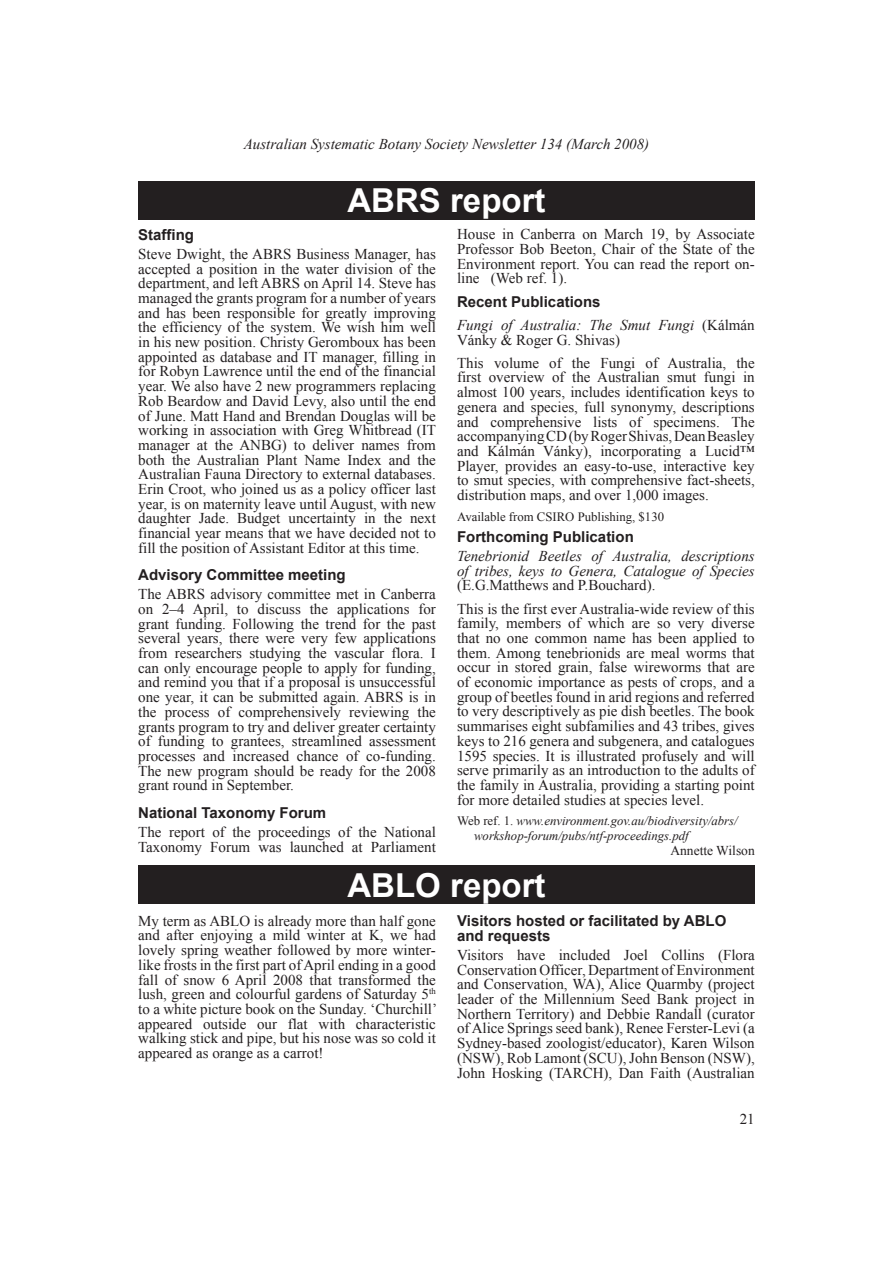
<style>
.page{position:relative;width:893px;height:1263px;background:#fff}
.page>*{position:absolute;margin:0;border:0;box-sizing:border-box;transform-origin:0 0}
.t1{font:700 33px "Arial";color:#fff}
.t2{font:15px/14.7px "Times New Roman";color:#231f20;text-align:justify}
.t3{font:italic 15px/14.7px "Times New Roman";color:#231f20}
.t4{font:700 15px/14.7px "Arial";color:#231f20}
.t5{font:13.5px "Times New Roman";color:#231f20}
.t6{font:italic 12.75px/14.7px "Times New Roman";color:#231f20}
.t7{font:12.75px "Times New Roman";color:#231f20}
.s1{font-style:normal}
</style>
<div class="page">
<div style="left:138px;top:181px;width:617px;height:38px;background:#231f20"></div>
<div style="left:138px;top:865px;width:617px;height:39px;background:#231f20"></div>
<p class="t3" style="left:244px;top:136px;width:407px">Australian Systematic Botany Society Newsletter 134 (March 2008)</p>
<h1 class="t1" style="left:347px;top:179px;width:199px">ABRS report</h1>
<p class="t4" style="left:138px;top:228px;width:57px">Staffing</p>
<p class="t2" style="left:138px;top:246px;width:299px">Steve Dwight, the ABRS Business Manager, has accepted a position in the water division of the department, and left ABRS on April 14. Steve has managed the grants program for a number of years and has been responsible for greatly improving the efficiency of the system. We wish him well in his new position. Christy Geromboux has been appointed as database and IT manager, filling in for Robyn Lawrence until the end of the financial year. We also have 2 new programmers replacing Rob Beardow and David Levy, also until the end of June. Matt Hand and Brendan Douglas will be working in association with Greg Whitbread (IT manager at the ANBG) to deliver names from both the Australian Plant Name Index and the Australian Fauna Directory to external databases.<br>Erin Croot, who joined us as a policy officer last year, is on maternity leave until August, with new daughter Jade. Budget uncertainty in the next financial year means that we have decided not to fill the position of Assistant Editor at this time.</p>
<p class="t4" style="left:138px;top:568px;width:209px">Advisory Committee meeting</p>
<p class="t2" style="left:138px;top:587px;width:299px">The ABRS advisory committee met in Canberra on 2–4 April, to discuss the applications for grant funding. Following the trend for the past several years, there were very few applications from researchers studying the vascular flora. I can only encourage people to apply for funding, and remind you that if a proposal is unsuccessful one year, it can be submitted again. ABRS is in the process of comprehensively reviewing the grants program to try and deliver greater certainty of funding to grantees, streamlined assessment processes and increased chance of co-funding.<br>The new program should be ready for the 2008 grant round in September.</p>
<p class="t4" style="left:138px;top:806px;width:190px">National Taxonomy Forum</p>
<p class="t2" style="left:138px;top:824px;width:299px">The report of the proceedings of the National<br>Taxonomy Forum was launched at Parliament</p>
<p class="t2" style="left:457px;top:227px;width:299px">House in Canberra on March 19, by Associate Professor Bob Beeton, Chair of the State of the Environment report. You can read the report on&shy;line (Web ref. 1).</p>
<p class="t4" style="left:457px;top:295px;width:145px">Recent Publications</p>
<p class="t3" style="left:457px;top:317px;width:299px">Fungi of Australia: The Smut Fungi <span class="s1">(Kálmán<br>Vánky &amp; Roger G. Shivas)</span></p>
<p class="t2" style="left:457px;top:355px;width:299px">This volume of the Fungi of Australia, the first overview of the Australian smut fungi in almost 100 years, includes identification keys to genera and species, full synonymy, descriptions and comprehensive lists of specimens. The accompanying CD (by Roger Shivas, Dean Beasley and Kálmán Vánky), incorporating a Lucid™ Player, provides an easy-to-use, interactive key to smut species, with comprehensive fact-sheets, distribution maps, and over 1,000 images.</p>
<p class="t7" style="left:457px;top:508px;width:208px">Available from CSIRO Publishing, $130</p>
<p class="t4" style="left:457px;top:530px;width:178px">Forthcoming Publication</p>
<p class="t3" style="left:457px;top:548px;width:299px">Tenebrionid Beetles of Australia, descriptions of tribes, keys to Genera, Catalogue of Species</p>
<p class="t2" style="left:457px;top:573px;width:299px;line-height:23.2px">(E.G.Matthews and P.Bouchard).<br>This is the first ever Australia-wide review of this</p>
<p class="t2" style="left:457px;top:616px;width:299px">family, members of which are so very diverse that no one common name has been applied to them. Among tenebrionids are meal worms that occur in stored grain, false wireworms that are of economic importance as pests of crops, and a group of beetles found in arid regions and referred to very descriptively as pie dish beetles. The book summarises eight subfamilies and 43 tribes, gives keys to 216 genera and subgenera, and catalogues 1595 species. It is illustrated profusely and will serve primarily as an introduction to the adults of the family in Australia, providing a starting point for more detailed studies at species level.</p>
<p class="t6" style="left:474px;top:813px;width:265px;text-indent:-17px"><span class="s1">Web ref. 1.</span> www.environment.gov.au/biodiversity/abrs/ workshop-forum/pubs/ntf-proceedings.pdf</p>
<p class="t5" style="left:670px;top:842px;width:86px">Annette Wilson</p>
<h1 class="t1" style="left:347px;top:863px;width:199px">ABLO report</h1>
<p class="t2" style="left:138px;top:913px;width:300px">My term as ABLO is already more than half gone and after enjoying a mild winter at K, we had lovely spring weather followed by more winter&shy;like frosts in the first part of April ending in a good fall of snow 6 April 2008 that transformed the lush, green and colourful gardens of Saturday 5<sup>th </sup>to a white picture book on the Sunday. ‘Churchill’ appeared outside our flat with characteristic walking stick and pipe, but his nose was so cold it appeared as orange as a carrot!</p>
<p class="t4" style="left:457px;top:914px;width:271px">Visitors hosted or facilitated by ABLO and requests</p>
<p class="t2" style="left:457px;top:947px;width:299px">Visitors have included Joel Collins (Flora Conservation Officer, Department of Environment and Conservation, WA), Alice Quarmby (project leader of the Millennium Seed Bank project in Northern Territory) and Debbie Randall (curator of Alice Springs seed bank), Renee Ferster-Levi (a Sydney-based zoologist/educator), Karen Wilson (NSW), Rob Lamont (SCU), John Benson (NSW), John Hosking (TARCH), Dan Faith (Australian</p>
<p class="t2" style="left:740px;top:1111px;width:16px">21</p>
</div>
